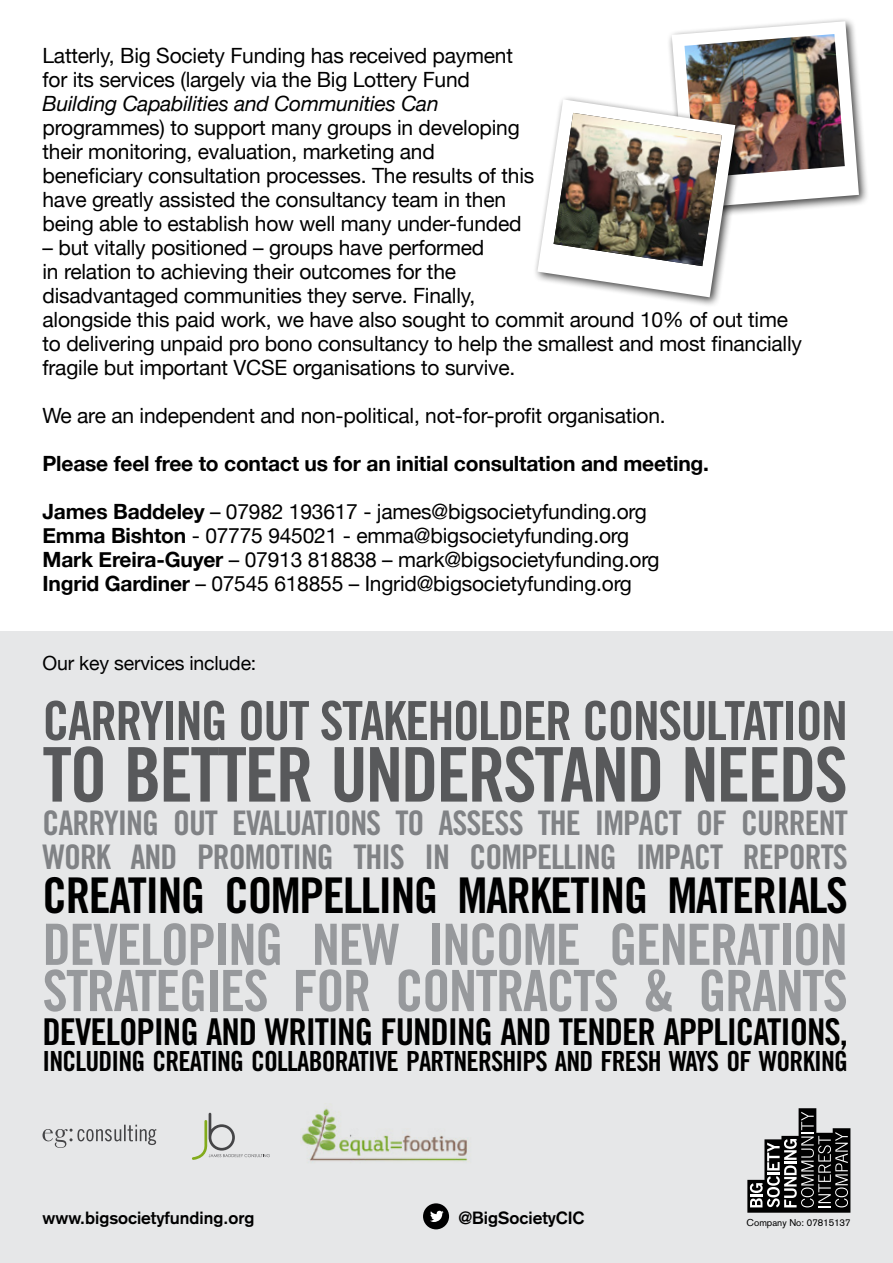
<style>
.page{position:relative;width:893px;height:1263px;background:#fff}
.page>*{position:absolute;margin:0;border:0;box-sizing:border-box;transform-origin:0 0}
.t1{font:75.45px "Trade Gothic Bold Cond Twenty";letter-spacing:-.03em;color:#58595b}
.t2{font:57px/46.2px "Trade Gothic Bold Cond Twenty";letter-spacing:-.03em;color:#97999c}
.t3{font:53.85px "Trade Gothic Bold Cond Twenty";letter-spacing:-.03em;color:#58595b}
.t4{font:49.35px "Trade Gothic Bold Cond Twenty";letter-spacing:-.03em;color:#000}
.t5{font:36.9px "Trade Gothic Bold Cond Twenty";letter-spacing:-.03em;color:#000}
.t6{font:33.9px/33.9px "Trade Gothic Bold Cond Twenty";letter-spacing:-.03em;color:#808285}
.t7{font:27.75px "Trade Gothic Bold Cond Twenty";letter-spacing:-.03em;color:#000}
.t8{font:21px/24px "Helvetica Neue";letter-spacing:-.01em;color:#000}
.t9{font:700 21px "Helvetica Neue";letter-spacing:-.01em;color:#000}
.t10{font:italic 21px "Helvetica Neue";letter-spacing:-.01em;color:#000}
.t11{font:19.5px "Helvetica Neue";letter-spacing:-.01em;color:#000}
.t12{font:700 17.4px "Akzidenz Grotesk";color:#000}
.t13{font:9.75px "Akzidenz Grotesk";color:#000}
.s1{font-weight:700}
</style>
<div class="page">
<div style="left:0;top:631px;width:893px;height:632px;background:#e6e7e8"></div>
<svg style="left:747px;top:1108px;width:103px;height:105px"></svg>
<div style="left:423px;top:1203px;width:26px;height:26px;background:#000;border-radius:50%"></div>
<svg style="left:430px;top:1211px;width:14px;height:11px"></svg>
<svg style="left:192px;top:1113px;width:78px;height:47px"></svg>
<svg style="left:43px;top:1125px;width:113px;height:23px"></svg>
<img style="left:301px;top:1108px;width:168px;height:54px">
<div style="left:667px;top:17px;width:202px;height:202px;background:#000;opacity:.75"></div>
<div style="left:533px;top:95px;width:213px;height:213px;background:#000;opacity:.75"></div>
<img style="left:537px;top:21px;width:322px;height:276px">
<img style="left:554px;top:113px;width:168px;height:153px">
<p class="t8" style="left:43px;top:43px;width:472px">Latterly, Big Society Funding has received payment for its services (largely via the Big Lottery Fund</p>
<p class="t10" style="left:43px;top:90px;width:398px">Building Capabilities and Communities Can</p>
<p class="t8" style="left:43px;top:115px;width:493px">programmes) to support many groups in developing their monitoring, evaluation, marketing and beneficiary consultation processes. The results of this have greatly assisted the consultancy team in then being able to establish how well many under-funded</p>
<p class="t8" style="left:43px;top:235px;width:761px">– but vitally positioned – groups have performed<br>in relation to achieving their outcomes for the<br>disadvantaged communities they serve. Finally,<br>alongside this paid work, we have also sought to commit around 10% of out time to delivering unpaid pro bono consultancy to help the smallest and most financially fragile but important VCSE organisations to survive.</p>
<p class="t8" style="left:43px;top:403px;width:625px">We are an independent and non-political, not-for-profit organisation.</p>
<p class="t9" style="left:43px;top:450px;width:668px">Please feel free to contact us for an initial consultation and meeting.</p>
<p class="t8" style="left:43px;top:499px;width:619px"><span class="s1">James Baddeley</span> – 07982 193617 - james@bigsocietyfunding.org <span class="s1">Emma Bishton</span> - 07775 945021 - emma@bigsocietyfunding.org <span class="s1">Mark Ereira-Guyer</span> – 07913 818838 – mark@bigsocietyfunding.org <span class="s1">Ingrid Gardiner</span> – 07545 618855 – Ingrid@bigsocietyfunding.org</p>
<p class="t11" style="left:43px;top:651px;width:215px">Our key services include:</p>
<h3 class="t3" style="left:43px;top:688px;width:807px">CARRYING OUT STAKEHOLDER CONSULTATION</h3>
<h1 class="t1" style="left:43px;top:729px;width:807px">TO BETTER UNDERSTAND NEEDS</h1>
<h3 class="t6" style="left:43px;top:806px;width:807px">CARRYING OUT EVALUATIONS TO ASSESS THE IMPACT OF CURRENT<br>WORK AND PROMOTING THIS IN COMPELLING IMPACT REPORTS</h3>
<h3 class="t4" style="left:43px;top:865px;width:807px">CREATING COMPELLING MARKETING MATERIALS</h3>
<h2 class="t2" style="left:43px;top:921px;width:807px">DEVELOPING NEW INCOME GENERATION<br>STRATEGIES FOR CONTRACTS &amp; GRANTS</h2>
<h3 class="t5" style="left:43px;top:1009px;width:807px">DEVELOPING AND WRITING FUNDING AND TENDER APPLICATIONS,</h3>
<h3 class="t7" style="left:43px;top:1044px;width:807px">INCLUDING CREATING COLLABORATIVE PARTNERSHIPS AND FRESH WAYS OF WORKING</h3>
<p class="t12" style="left:43px;top:1208px;width:213px">www.bigsocietyfunding.org</p>
<p class="t12" style="left:458px;top:1208px;width:128px">@BigSocietyCIC</p>
<p class="t13" style="left:746px;top:1216px;width:105px">Company No: 07815137</p>
</div>
